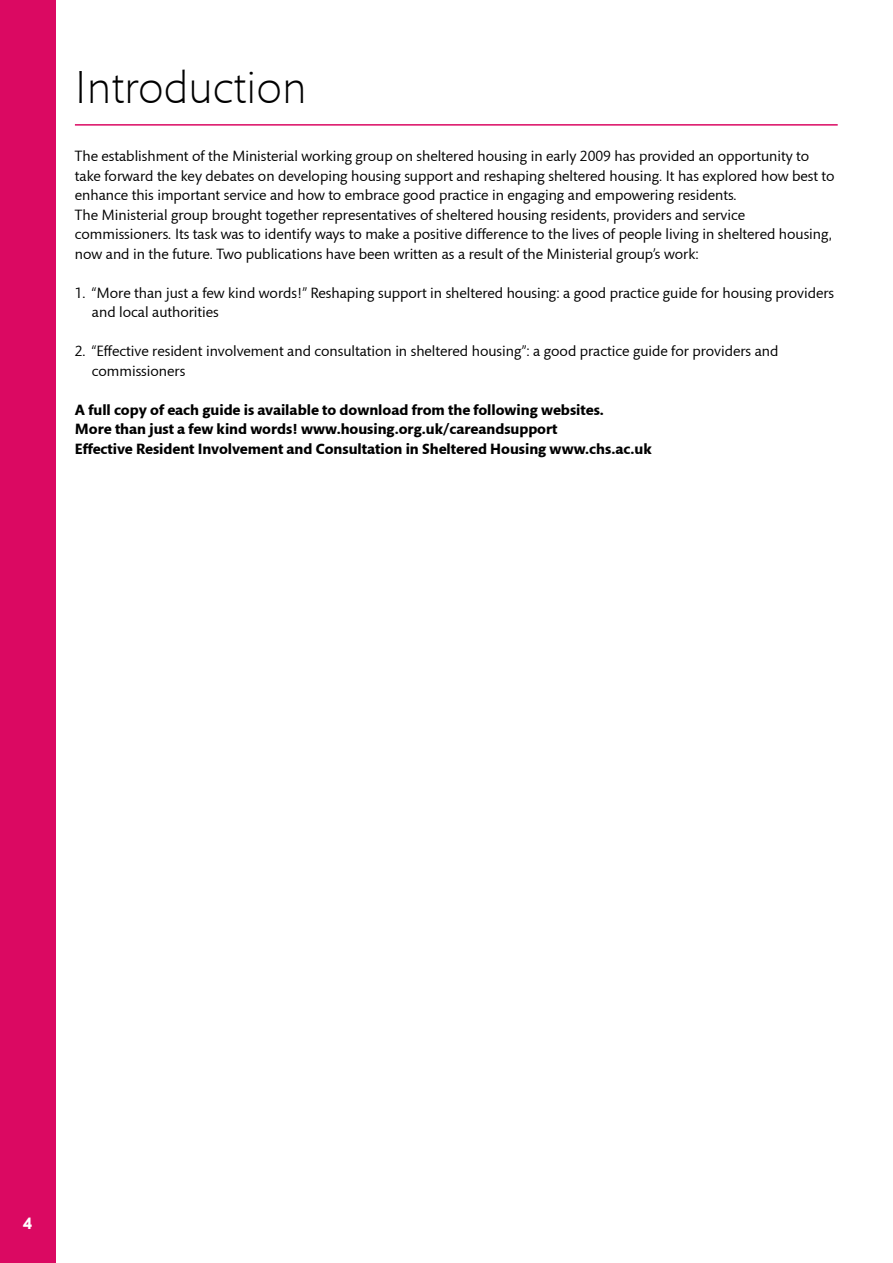
<style>
.page{position:relative;width:893px;height:1263px;background:#fff}
.page>*{position:absolute;margin:0;border:0;box-sizing:border-box;transform-origin:0 0}
.t1{font:300 46.5px "Mundo Sans";color:#000}
.t2{font:15px/19.5px "Mundo Sans";color:#000}
.t3{font:700 15px/19.5px "Mundo Sans";color:#000}
.t4{font:15px "Apex New PS Bold Proportional";color:#fff}
</style>
<div class="page">
<div style="left:0;top:0;width:55px;height:1263px;background:#db0962"></div>
<hr style="left:75px;top:124px;width:763px;height:2px;background:#db0962">
<h1 class="t1" style="left:75px;top:63px;width:233px">Introduction</h1>
<p class="t2" style="left:75px;top:147px;width:761px">The establishment of the Ministerial working group on sheltered housing in early 2009 has provided an opportunity to take forward the key debates on developing housing support and reshaping sheltered housing. It has explored how best to enhance this important service and how to embrace good practice in engaging and empowering residents.<br>The Ministerial group brought together representatives of sheltered housing residents, providers and service commissioners. Its task was to identify ways to make a positive difference to the lives of people living in sheltered housing, now and in the future. Two publications have been written as a result of the Ministerial group’s work:</p>
<p class="t2" style="left:92px;top:283px;width:744px;text-indent:-17px">1. “More than just a few kind words!” Reshaping support in sheltered housing: a good practice guide for housing providers and local authorities</p>
<p class="t2" style="left:92px;top:342px;width:688px;text-indent:-17px">2. “Effective resident involvement and consultation in sheltered housing”: a good practice guide for providers and commissioners</p>
<p class="t3" style="left:75px;top:400px;width:578px">A full copy of each guide is available to download from the following websites.<br>More than just a few kind words! www.housing.org.uk/careandsupport<br>Effective Resident Involvement and Consultation in Sheltered Housing www.chs.ac.uk</p>
<p class="t4" style="left:23px;top:1215px;width:11px">4</p>
</div>
